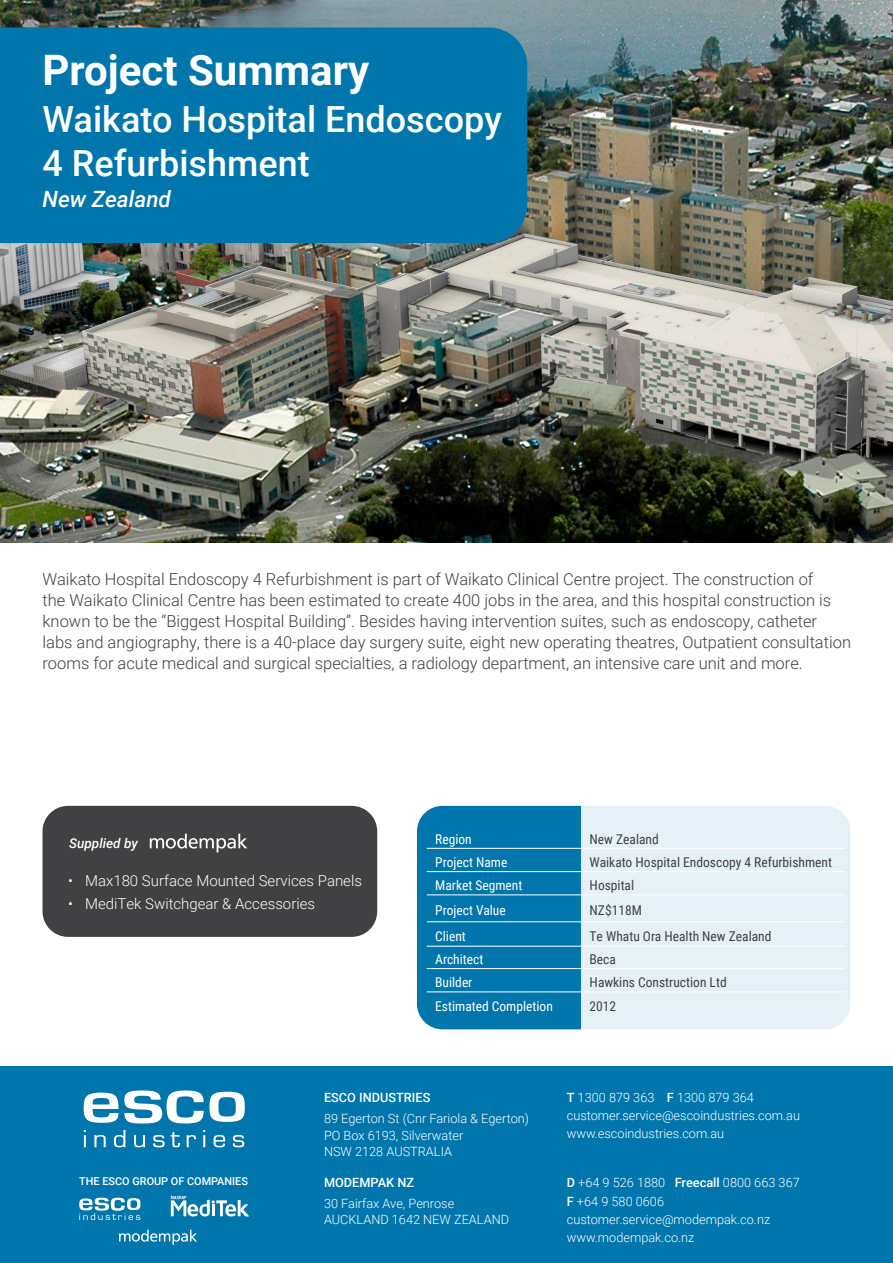
<style>
.page{position:relative;width:893px;height:1263px;background:#fff}
.page>*{position:absolute;margin:0;border:0;box-sizing:border-box;transform-origin:0 0}
.t1{font:700 42px "Roboto";color:#fff}
.t2{font:500 36px/43.2px "Roboto";color:#fff}
.t3{font:italic 500 22.5px "Roboto";color:#fff}
.t4{font:300 16.5px/21px "Roboto";color:#414042}
.t5{font:300 15px "Roboto";color:#fff}
.t6{font:13.5px "Roboto Condensed";color:#414042}
.t7{font:13.5px "Roboto Condensed";color:#fff}
.t8{font:italic 500 13.5px "Roboto";color:#fff}
.t9{font:300 12.75px/16.5px "Roboto";color:#fff}
.t10{font:500 12.75px "Roboto";color:#fff}
.t11{font:500 10.95px "Roboto";color:#fff}
.s1{font-weight:500}
</style>
<div class="page">
<div style="left:0;top:1066px;width:893px;height:197px;background:#0076ad"></div>
<img style="left:0;top:0;width:893px;height:542px">
<div style="left:0;top:28px;width:527px;height:215px;background:#0076ad"></div>
<div style="left:43px;top:806px;width:334px;height:131px;background:#414042;border-radius:26px"></div>
<svg style="left:150px;top:834px;width:97px;height:18px"></svg>
<svg style="left:84px;top:1092px;width:34px;height:31px"></svg>
<svg style="left:124px;top:1090px;width:121px;height:33px"></svg>
<svg style="left:84px;top:1130px;width:2px;height:17px"></svg>
<svg style="left:94px;top:1135px;width:12px;height:12px"></svg>
<svg style="left:114px;top:1130px;width:11px;height:17px"></svg>
<svg style="left:134px;top:1135px;width:11px;height:12px"></svg>
<svg style="left:153px;top:1135px;width:12px;height:12px"></svg>
<svg style="left:171px;top:1132px;width:9px;height:15px"></svg>
<svg style="left:187px;top:1135px;width:9px;height:12px"></svg>
<svg style="left:203px;top:1130px;width:2px;height:17px"></svg>
<svg style="left:213px;top:1135px;width:12px;height:12px"></svg>
<svg style="left:233px;top:1135px;width:11px;height:12px"></svg>
<svg style="left:79px;top:1198px;width:61px;height:22px"></svg>
<svg style="left:171px;top:1196px;width:78px;height:20px"></svg>
<svg style="left:119px;top:1230px;width:78px;height:15px"></svg>
<div style="left:417px;top:806px;width:164px;height:223px;background:#0076ad"></div>
<div style="left:582px;top:806px;width:268px;height:223px;background:#e6f1f7"></div>
<hr style="left:581px;top:848px;width:264px;height:1px;background:#fff">
<hr style="left:581px;top:871px;width:264px;height:1px;background:#fff">
<hr style="left:581px;top:895px;width:264px;height:1px;background:#fff">
<hr style="left:581px;top:921px;width:264px;height:1px;background:#fff">
<hr style="left:581px;top:946px;width:264px;height:1px;background:#fff">
<hr style="left:427px;top:848px;width:154px;height:1px;background:#fff">
<hr style="left:427px;top:871px;width:154px;height:1px;background:#fff">
<hr style="left:427px;top:895px;width:154px;height:1px;background:#fff">
<hr style="left:427px;top:921px;width:154px;height:1px;background:#fff">
<hr style="left:427px;top:946px;width:154px;height:1px;background:#fff">
<hr style="left:427px;top:968px;width:154px;height:1px;background:#fff">
<hr style="left:581px;top:968px;width:264px;height:1px;background:#fff">
<hr style="left:427px;top:992px;width:154px;height:1px;background:#fff">
<hr style="left:581px;top:992px;width:264px;height:1px;background:#fff">
<h1 class="t1" style="left:43px;top:41px;width:328px">Project Summary</h1>
<h2 class="t2" style="left:43px;top:97px;width:461px">Waikato Hospital Endoscopy<br>4 Refurbishment</h2>
<h3 class="t3" style="left:43px;top:183px;width:130px">New Zealand</h3>
<p class="t4" style="left:43px;top:568px;width:810px">Waikato Hospital Endoscopy 4 Refurbishment is part of Waikato Clinical Centre project. The construction of<br>the Waikato Clinical Centre has been estimated to create 400 jobs in the area, and this hospital construction is known to be the “Biggest Hospital Building”. Besides having intervention suites, such as endoscopy, catheter labs and angiography, there is a 40-place day surgery suite, eight new operating theatres, Outpatient consultation rooms for acute medical and surgical specialties, a radiology department, an intensive care unit and more.</p>
<p class="t8" style="left:69px;top:833px;width:70px">Supplied by</p>
<p class="t5" style="left:68px;top:870px;width:295px">• Max180 Surface Mounted Services Panels</p>
<p class="t5" style="left:68px;top:893px;width:249px">• MediTek Switchgear &amp; Accessories</p>
<p class="t7" style="left:435px;top:829px;width:38px">Region</p>
<p class="t6" style="left:590px;top:829px;width:71px">New Zealand</p>
<p class="t7" style="left:435px;top:853px;width:74px">Project Name</p>
<p class="t6" style="left:590px;top:853px;width:244px">Waikato Hospital Endoscopy 4 Refurbishment</p>
<p class="t7" style="left:435px;top:876px;width:89px">Market Segment</p>
<p class="t6" style="left:590px;top:876px;width:46px">Hospital</p>
<p class="t7" style="left:435px;top:901px;width:72px">Project Value</p>
<p class="t6" style="left:590px;top:901px;width:54px">NZ$118M</p>
<p class="t7" style="left:435px;top:927px;width:32px">Client</p>
<p class="t6" style="left:590px;top:927px;width:183px">Te Whatu Ora Health New Zealand</p>
<p class="t7" style="left:435px;top:950px;width:50px">Architect</p>
<p class="t6" style="left:590px;top:950px;width:28px">Beca</p>
<p class="t7" style="left:435px;top:973px;width:39px">Builder</p>
<p class="t6" style="left:590px;top:973px;width:139px">Hawkins Construction Ltd</p>
<p class="t7" style="left:435px;top:996px;width:119px">Estimated Completion</p>
<p class="t6" style="left:590px;top:996px;width:28px">2012</p>
<p class="t11" style="left:79px;top:1173px;width:170px">THE ESCO GROUP OF COMPANIES</p>
<p class="t10" style="left:324px;top:1089px;width:108px">ESCO INDUSTRIES</p>
<p class="t9" style="left:324px;top:1110px;width:207px">89 Egerton St (Cnr Fariola &amp; Egerton)<br>PO Box 6193, Silverwater<br>NSW 2128 AUSTRALIA</p>
<p class="t10" style="left:324px;top:1173px;width:92px">MODEMPAK NZ</p>
<p class="t9" style="left:324px;top:1194px;width:187px">30 Fairfax Ave, Penrose<br>AUCKLAND 1642 NEW ZEALAND</p>
<p class="t9" style="left:567px;top:1088px;width:235px;line-height:18px"><span class="s1">T</span> 1300 879 363 <span class="s1">F</span> 1300 879 364 customer.service@escoindustries.com.au www.escoindustries.com.au</p>
<p class="t9" style="left:567px;top:1172px;width:234px;line-height:19.5px"><span class="s1">D</span> +64 9 526 1880 <span class="s1">Freecall</span> 0800 663 367<br><span class="s1">F</span> +64 9 580 0606</p>
<p class="t9" style="left:567px;top:1210px;width:205px;line-height:18px">customer.service@modempak.co.nz www.modempak.co.nz</p>
</div>
